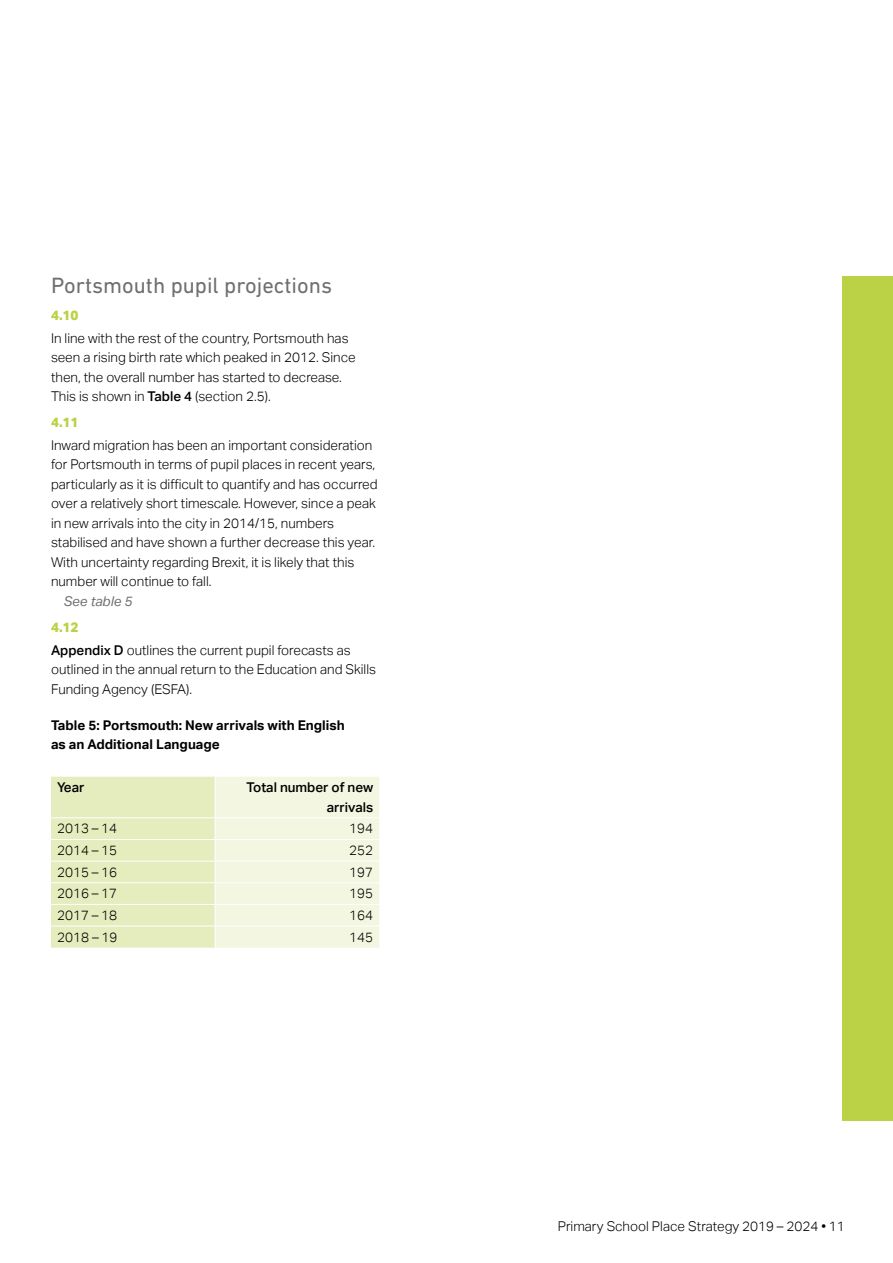
<style>
.page{position:relative;width:893px;height:1263px;background:#fff}
.page>*{position:absolute;margin:0;border:0;box-sizing:border-box;transform-origin:0 0}
.t1{font:22.5px "DIN Next LT Pro";color:#706f6f}
.t2{font:300 13.5px/19.5px "Aktiv Grotesk";color:#000}
.t3{font:700 13.5px/19.4px "Aktiv Grotesk";color:#000}
.t4{font:500 13.5px/19.5px "Aktiv Grotesk";color:#000;text-align:right}
.t5{font:italic 13.5px "Aktiv Grotesk";color:#706f6f}
.t6{font:800 13.5px "Aktiv Grotesk";color:#bbd146}
.s1{font-weight:500}
.s2{font-weight:800;color:#bbd146}
</style>
<div class="page">
<div style="left:842px;top:276px;width:51px;height:844px;background:#bbd146"></div>
<svg style="left:51px;top:777px;width:328px;height:171px;background:#ecf2d1"></svg>
<h1 class="t1" style="left:51px;top:273px;width:283px">Portsmouth pupil projections</h1>
<p class="t6" style="left:51px;top:307px;width:29px">4.10</p>
<p class="t2" style="left:51px;top:328px;width:306px">In line with the rest of the country, Portsmouth has seen a rising birth rate which peaked in 2012. Since then, the overall number has started to decrease.<br>This is shown in <span class="s1">Table 4</span> (section 2.5).</p>
<p class="t6" style="left:51px;top:414px;width:29px">4.11</p>
<p class="t2" style="left:51px;top:436px;width:328px">Inward migration has been an important consideration for Portsmouth in terms of pupil places in recent years, particularly as it is difficult to quantify and has occurred over a relatively short timescale. However, since a peak in new arrivals into the city in 2014/15, numbers stabilised and have shown a further decrease this year.<br>With uncertainty regarding Brexit, it is likely that this number will continue to fall.</p>
<p class="t5" style="left:64px;top:593px;width:70px">See table 5</p>
<p class="t2" style="left:51px;top:616px;width:301px;line-height:22.6px"><span class="s2">4.12<br></span><span class="s1">Appendix D</span> outlines the current pupil forecasts as</p>
<p class="t2" style="left:51px;top:660px;width:327px">outlined in the annual return to the Education and Skills<br>Funding Agency (ESFA).</p>
<p class="t3" style="left:51px;top:716px;width:295px">Table 5: Portsmouth: New arrivals with English as an Additional Language</p>
<p class="t4" style="left:57px;top:778px;width:29px">Year</p>
<p class="t4" style="left:247px;top:778px;width:128px">Total number of new arrivals</p>
<p class="t2" style="left:57px;top:819px;width:62px">2013 – 14</p>
<p class="t2" style="left:349px;top:819px;width:25px">194</p>
<p class="t2" style="left:57px;top:841px;width:62px">2014 – 15</p>
<p class="t2" style="left:349px;top:841px;width:25px">252</p>
<p class="t2" style="left:57px;top:862px;width:62px">2015 – 16</p>
<p class="t2" style="left:349px;top:862px;width:25px">197</p>
<p class="t2" style="left:57px;top:884px;width:62px">2016 – 17</p>
<p class="t2" style="left:349px;top:884px;width:25px">195</p>
<p class="t2" style="left:57px;top:906px;width:62px">2017 – 18</p>
<p class="t2" style="left:349px;top:906px;width:25px">164</p>
<p class="t2" style="left:57px;top:927px;width:62px">2018 – 19</p>
<p class="t2" style="left:349px;top:927px;width:25px">145</p>
<p class="t2" style="left:558px;top:1216px;width:289px">Primary School Place Strategy 2019 – 2024 • 11</p>
</div>
